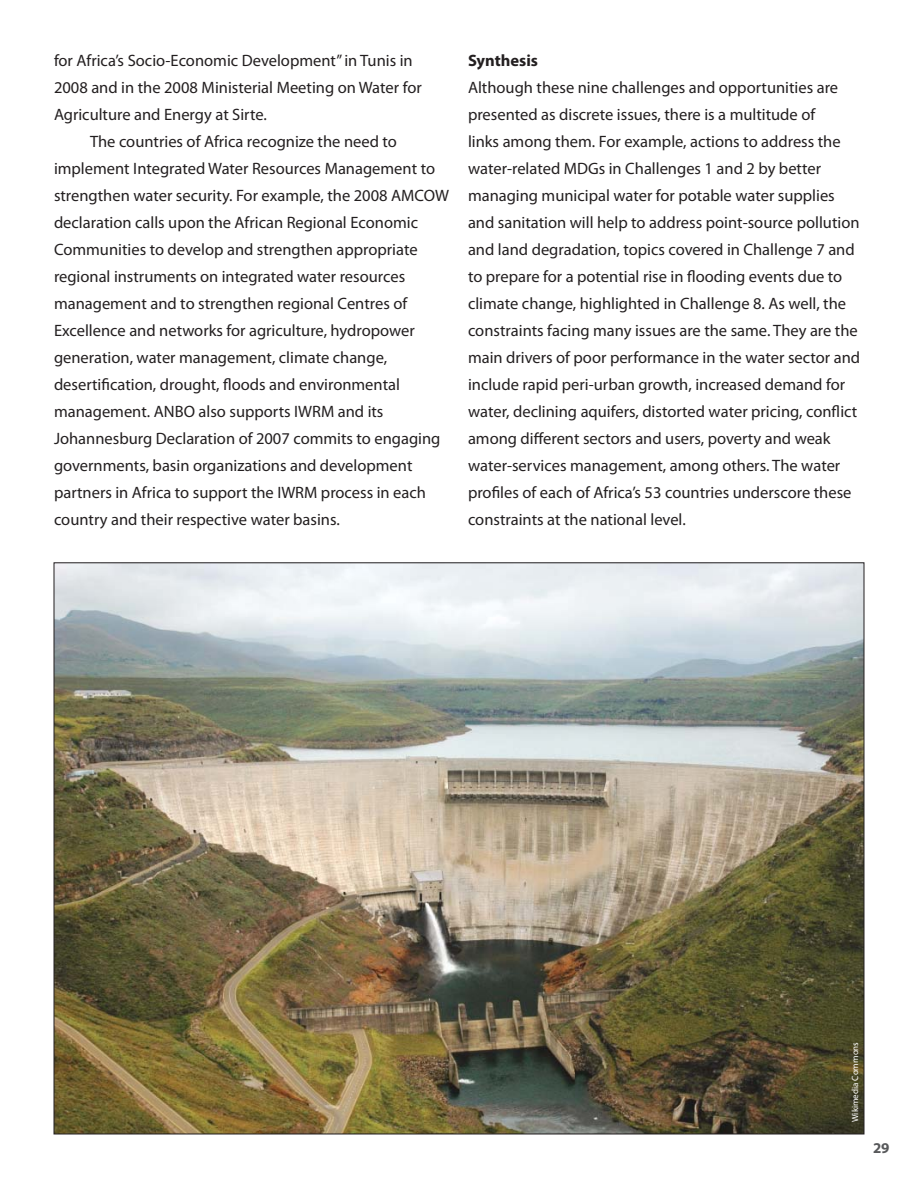
<style>
.page{position:relative;width:918px;height:1188px;background:#fff}
.page>*{position:absolute;margin:0;border:0;box-sizing:border-box;transform-origin:0 0}
.t1{font:16.5px/27px "Myriad Pro";color:#231f20}
.t2{font:700 16.5px "Myriad Pro";color:#231f20}
.t3{font:700 15px "Myriad Pro";color:#58595b}
.t4{font:9px "Myriad Pro";color:#fff}
</style>
<div class="page">
<img style="left:56px;top:564px;width:806px;height:568px">
<p class="t1" style="left:54px;top:49px;width:369px">for Africa’s Socio-Economic Development” in Tunis in<br>2008 and in the 2008 Ministerial Meeting on Water for<br>Agriculture and Energy at Sirte.</p>
<p class="t1" style="left:54px;top:130px;width:397px;text-indent:36px">The countries of Africa recognize the need to implement Integrated Water Resources Management to strengthen water security. For example, the 2008 AMCOW declaration calls upon the African Regional Economic Communities to develop and strengthen appropriate regional instruments on integrated water resources management and to strengthen regional Centres of Excellence and networks for agriculture, hydropower generation, water management, climate change, desertification, drought, floods and environmental management. ANBO also supports IWRM and its Johannesburg Declaration of 2007 commits to engaging governments, basin organizations and development partners in Africa to support the IWRM process in each country and their respective water basins.</p>
<h4 class="t2" style="left:468px;top:55px;width:72px">Synthesis</h4>
<p class="t1" style="left:468px;top:76px;width:394px">Although these nine challenges and opportunities are presented as discrete issues, there is a multitude of<br>links among them. For example, actions to address the water-related MDGs in Challenges 1 and 2 by better managing municipal water for potable water supplies and sanitation will help to address point-source pollution and land degradation, topics covered in Challenge 7 and to prepare for a potential rise in flooding events due to climate change, highlighted in Challenge 8. As well, the constraints facing many issues are the same. They are the main drivers of poor performance in the water sector and include rapid peri-urban growth, increased demand for water, declining aquifers, distorted water pricing, conflict among different sectors and users, poverty and weak water-services management, among others. The water profiles of each of Africa’s 53 countries underscore these constraints at the national level.</p>
<p class="t4" style="left:852px;top:1122px;width:82px;rotate:-90deg">Wikimedia Commons</p>
<p class="t3" style="left:873px;top:1142px;width:18px">29</p>
</div>
